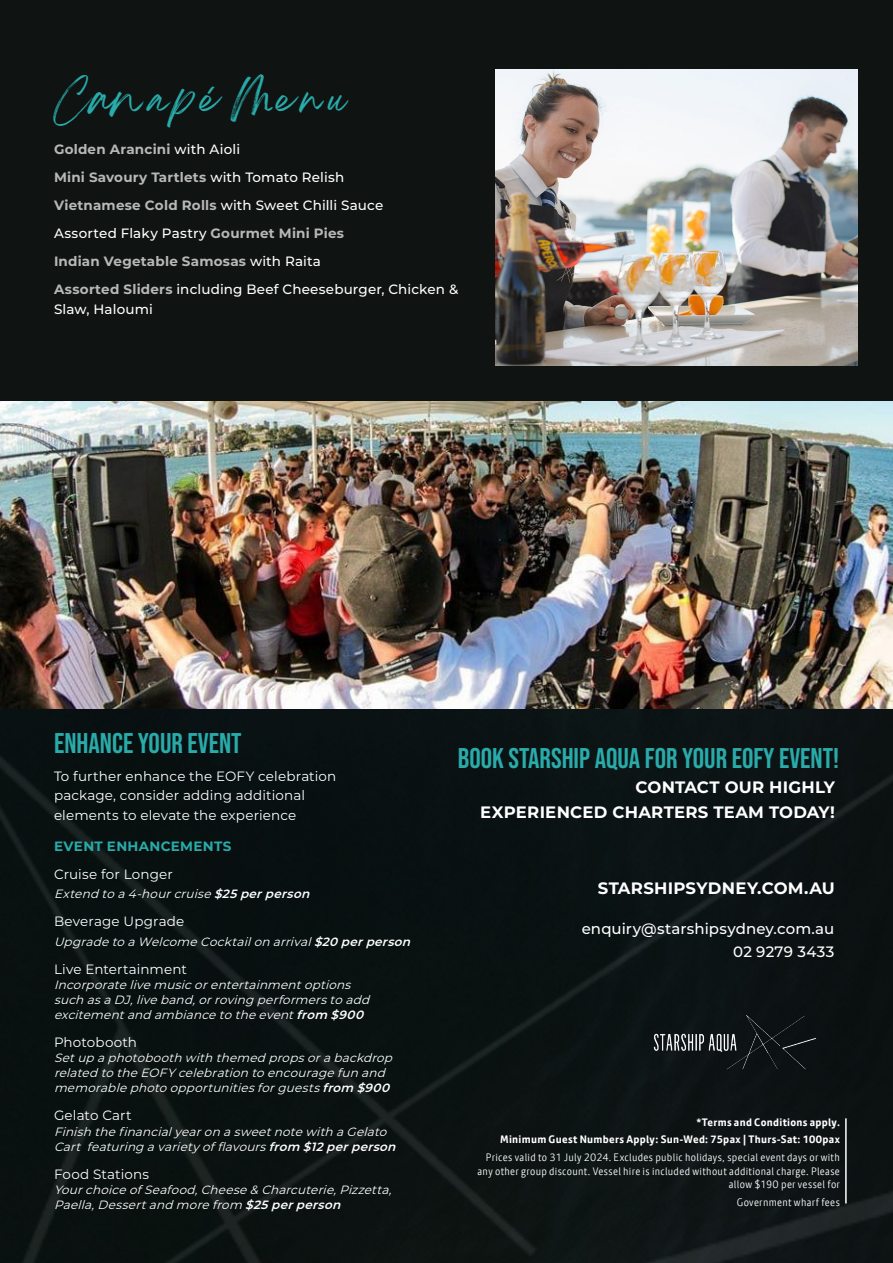
<style>
.page{position:relative;width:893px;height:1263px;background:#fff}
.page>*{position:absolute;margin:0;border:0;box-sizing:border-box;transform-origin:0 0}
.t1{font:36px "Breathing Personal Use";letter-spacing:.155em;color:#29aba9}
.t2{font:28.5px "Bebas Neue";color:#29aba9}
.t3{font:700 16.5px/25px "Montserrat";letter-spacing:.015em;color:#fff;text-align:right}
.t4{font:500 15px/23.5px "Montserrat";letter-spacing:.01em;color:#fff;text-align:right}
.t5{font:500 13.5px/28px "Montserrat";letter-spacing:.01em;color:#fff}
.t6{font:13.5px/19.5px "Montserrat";letter-spacing:.01em;color:#fff}
.t7{font:700 13.5px "Montserrat";letter-spacing:.025em;color:#29aba9}
.t8{font:italic 12px/15px "Montserrat";color:#fff}
.t9{font:300 10.5px/13.5px "Calmetta";letter-spacing:.03em;color:#fff;text-align:right}
.t10{font:700 10.5px/17.7px "Calmetta";letter-spacing:.03em;color:#fff;text-align:right}
.s1{font-weight:700;color:#b8b8b8}
.s2{font-weight:600}
</style>
<div class="page">
<div style="left:0;top:0;width:893px;height:405px;background:#0f1413"></div>
<img style="left:495px;top:70px;width:363px;height:295px">
<div style="left:0;top:709px;width:893px;height:554px;background:#0a1212"></div>
<hr style="left:845px;top:1118px;width:2px;height:85px;background:#fff">
<img style="left:632px;top:1001px;width:207px;height:77px">
<img style="left:0;top:402px;width:893px;height:307px">
<h1 class="t1" style="left:54px;top:88px;width:294px">Canapé Menu</h1>
<p class="t5" style="left:54px;top:135px;width:406px"><span class="s1">Golden Arancini</span> with Aioli<br><span class="s1">Mini Savoury Tartlets</span> with Tomato Relish<br><span class="s1">Vietnamese Cold Rolls</span> with Sweet Chilli Sauce<br>Assorted Flaky Pastry <span class="s1">Gourmet Mini Pies<br>Indian Vegetable Samosas</span> with Raita<br><span class="s1">Assorted Sliders</span> including Beef Cheeseburger, Chicken &amp;</p>
<p class="t5" style="left:54px;top:295px;width:100px">Slaw, Haloumi</p>
<h2 class="t2" style="left:54px;top:727px;width:189px">ENHANCE YOUR EVENT</h2>
<p class="t6" style="left:54px;top:766px;width:284px">To further enhance the EOFY celebration package, consider adding additional elements to elevate the experience</p>
<p class="t7" style="left:54px;top:836px;width:179px">EVENT ENHANCEMENTS</p>
<p class="t6" style="left:54px;top:864px;width:120px">Cruise for Longer</p>
<p class="t8" style="left:54px;top:886px;width:261px">Extend to a4-hourcruise<span class="s2">$25perperson</span></p>
<p class="t6" style="left:54px;top:911px;width:132px">Beverage Upgrade</p>
<p class="t8" style="left:54px;top:933px;width:362px">Upgradeto aWelcomeCocktailon arrival<span class="s2">$20 perperson</span></p>
<p class="t6" style="left:54px;top:959px;width:135px">Live Entertainment</p>
<p class="t8" style="left:54px;top:976px;width:321px">Incorporatelivemusicorentertainmentoptions such asaDJ,liveband,orroving performersto add excitementand ambianceto theevent<span class="s2">from $900</span></p>
<p class="t6" style="left:54px;top:1032px;width:85px">Photobooth</p>
<p class="t8" style="left:54px;top:1049px;width:344px">Setup aphotobooth with themed propsorabackdrop related to theEOFY celebration to encouragefun and memorablephoto opportunitiesforguests<span class="s2">from $900</span></p>
<p class="t6" style="left:54px;top:1105px;width:79px">Gelato Cart</p>
<p class="t8" style="left:54px;top:1123px;width:347px">Finish thefinancialyearon asweetnotewith aGelato<br>Cart featuring avariety offlavours<span class="s2">from $12perperson</span></p>
<p class="t6" style="left:54px;top:1164px;width:97px">Food Stations</p>
<p class="t8" style="left:54px;top:1181px;width:343px">YourchoiceofSeafood,Cheese&amp; Charcuterie,Pizzetta,<br>Paella,Dessertand morefrom <span class="s2">$25perperson</span></p>
<h2 class="t2" style="left:458px;top:742px;width:383px">BOOK STARSHIP AQUA FOR YOUR EOFY EVENT!</h2>
<h3 class="t3" style="left:480px;top:774px;width:356px">CONTACT OUR HIGHLY<br>EXPERIENCED CHARTERS TEAM TODAY!</h3>
<h3 class="t3" style="left:598px;top:875px;width:238px">STARSHIPSYDNEY.COM.AU</h3>
<p class="t4" style="left:582px;top:916px;width:254px">enquiry@starshipsydney.com.au<br>02 9279 3433</p>
<p class="t10" style="left:500px;top:1113px;width:341px">*Terms and Conditions apply.<br>Minimum Guest Numbers Apply: Sun-Wed: 75pax | Thurs-Sat: 100pax</p>
<p class="t9" style="left:478px;top:1151px;width:364px">Prices valid to 31 July 2024. Excludes public holidays, special event days or with any other group discount. Vessel hire is included without additional charge. Please allow $190 per vessel for</p>
<p class="t9" style="left:737px;top:1195px;width:105px">Government wharf fees</p>
</div>
